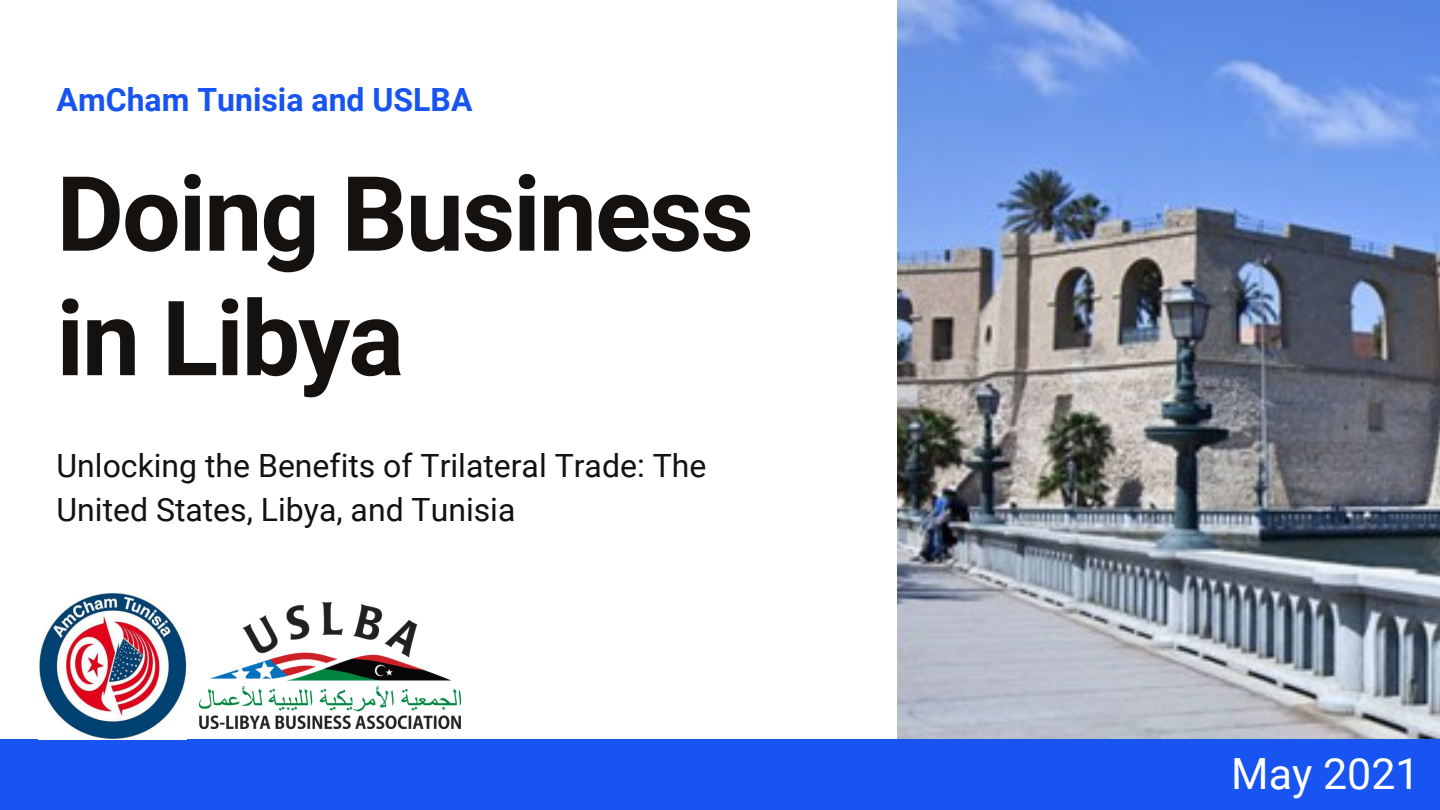
<style>
.page{position:relative;width:1440px;height:810px;background:#fff}
.page>*{position:absolute;margin:0;border:0;box-sizing:border-box;transform-origin:0 0}
.t1{font:700 104px/124.5px "Roboto";letter-spacing:-.02em;color:#14110f}
.t2{font:43px "Roboto";color:#fff}
.t3{font:32px/44.2px "Roboto";color:#14110f}
.t4{font:700 32px "Roboto";color:#1754f1}
</style>
<div class="page">
<img style="left:897px;top:0;width:543px;height:740px">
<div style="left:1px;top:740px;width:1439px;height:70px;background:#1754f1"></div>
<img style="left:39px;top:593px;width:148px;height:146px">
<img style="left:199px;top:603px;width:261px;height:126px">
<p class="t4" style="left:57px;top:81px;width:418px">AmCham Tunisia and USLBA</p>
<h1 class="t1" style="left:57px;top:153px;width:699px">Doing Business in Libya</h1>
<p class="t3" style="left:57px;top:444px;width:651px">Unlocking the Benefits of Trilateral Trade: The<br>United States, Libya, and Tunisia</p>
<h2 class="t2" style="left:1231px;top:749px;width:190px">May 2021</h2>
</div>
